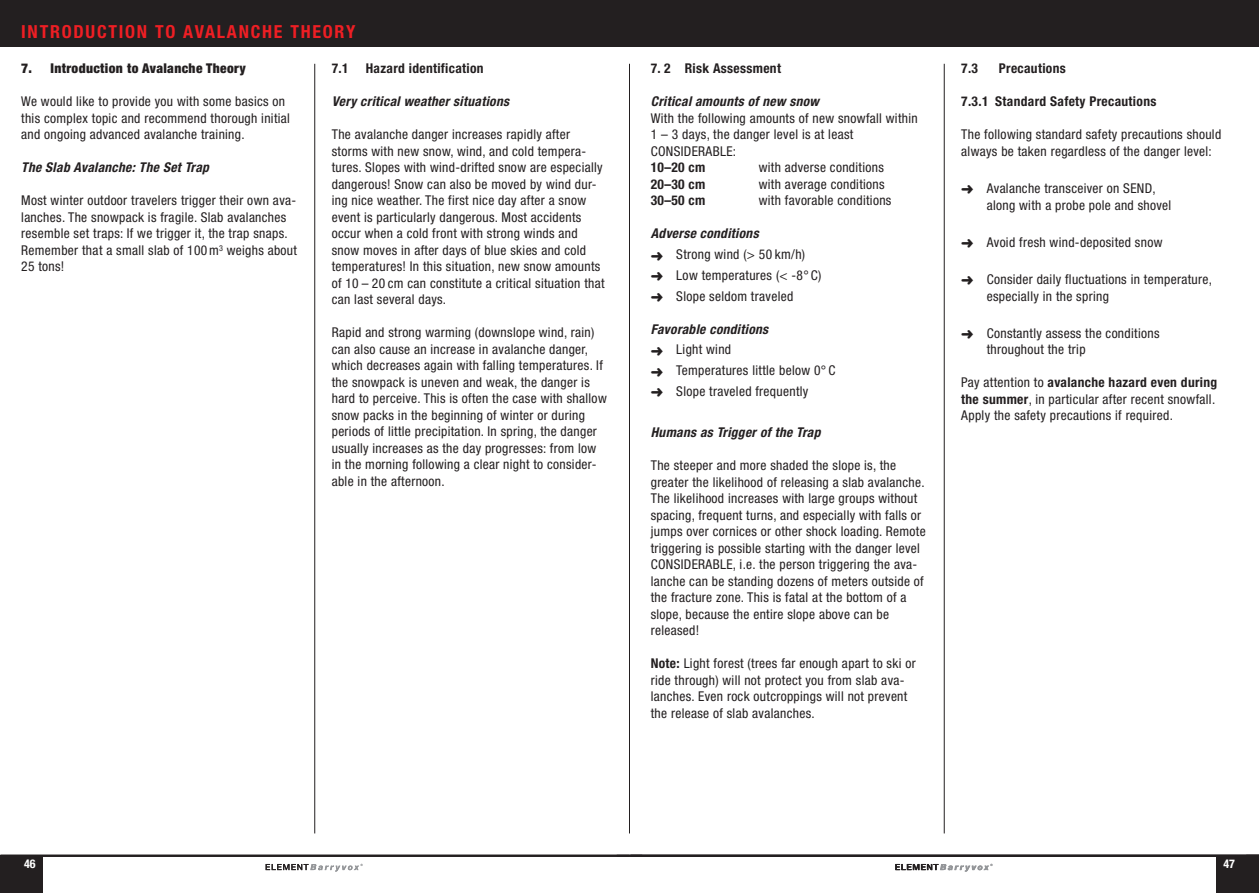
<style>
.page{position:relative;width:1259px;height:893px;background:#fff}
.page>*{position:absolute;margin:0;border:0;box-sizing:border-box;transform-origin:0 0}
.t1{font:700 condensed 18px "Helvetica Neue LT";letter-spacing:.095em;color:#ee1e24}
.t2{font:condensed 13.5px/16.5px "Helvetica Neue LT";letter-spacing:.025em;color:#231f20}
.t3{font:700 condensed 13.5px "Helvetica Neue LT";letter-spacing:.025em;color:#231f20}
.t4{font:italic 700 condensed 13.5px "Helvetica Neue LT";letter-spacing:.025em;color:#231f20}
.t5{font:900 condensed 13.5px "Helvetica Neue LT";letter-spacing:.025em;color:#231f20}
.t6{font:700 condensed 12px "Helvetica Neue LT";color:#fff}
.s1{font-weight:700;font-style:italic}
.s2{font-weight:700}
</style>
<div class="page">
<div style="left:629px;top:0;width:630px;height:47px;background:#231f20"></div>
<div style="left:1216px;top:856px;width:43px;height:37px;background:#231f20"></div>
<hr style="left:944px;top:64px;width:1px;height:769px;background:#231f20">
<div style="left:0;top:0;width:629px;height:47px;background:#231f20"></div>
<hr style="left:0;top:855px;width:629px;height:2px;background:#231f20">
<hr style="left:314px;top:64px;width:1px;height:769px;background:#231f20">
<hr style="left:629px;top:64px;width:1px;height:769px;background:#231f20">
<div style="left:0;top:856px;width:43px;height:37px;background:#231f20"></div>
<hr style="left:630px;top:855px;width:629px;height:2px;background:#231f20">
<svg style="left:895px;top:864px;width:97px;height:7px"></svg>
<hr style="left:1px;top:855px;width:641px;height:2px;background:#231f20">
<svg style="left:266px;top:864px;width:97px;height:7px"></svg>
<h1 class="t1" style="left:21px;top:25px;width:335px">INTRODUCTION TO AVALANCHE THEORY</h1>
<p class="t5" style="left:21px;top:64px;width:226px">7. Introduction to Avalanche Theory</p>
<p class="t2" style="left:21px;top:95px;width:270px">We would like to provide you with some basics on this complex topic and recommend thorough initial and ongoing advanced avalanche training.</p>
<p class="t4" style="left:21px;top:163px;width:189px">The Slab Avalanche: The Set Trap</p>
<p class="t2" style="left:21px;top:194px;width:277px">Most winter outdoor travelers trigger their own ava&shy;lanches. The snowpack is fragile. Slab avalanches resemble set traps: If we trigger it, the trap snaps.<br>Remember that a small slab of 100m<sup>3</sup> weighs about 25 tons!</p>
<p class="t3" style="left:332px;top:64px;width:18px">7.1</p>
<p class="t3" style="left:366px;top:64px;width:119px">Hazard identification</p>
<p class="t4" style="left:332px;top:97px;width:179px">Very critical weather situations</p>
<p class="t2" style="left:332px;top:128px;width:274px">The avalanche danger increases rapidly after storms with new snow, wind, and cold tempera&shy;tures. Slopes with wind-drifted snow are especially dangerous! Snow can also be moved by wind dur&shy;ing nice weather. The first nice day after a snow event is particularly dangerous. Most accidents occur when a cold front with strong winds and snow moves in after days of blue skies and cold temperatures! In this situation, new snow amounts of 10 – 20 cm can constitute a critical situation that can last several days.</p>
<p class="t2" style="left:332px;top:325px;width:277px">Rapid and strong warming (downslope wind, rain) can also cause an increase in avalanche danger, which decreases again with falling temperatures. If the snowpack is uneven and weak, the danger is hard to perceive. This is often the case with shallow snow packs in the beginning of winter or during periods of little precipitation. In spring, the danger usually increases as the day progresses: from low in the morning following a clear night to consider&shy;able in the afternoon.</p>
<p class="t3" style="left:651px;top:64px;width:132px">7. 2 Risk Assessment</p>
<p class="t4" style="left:651px;top:97px;width:170px">Critical amounts of new snow</p>
<p class="t2" style="left:651px;top:111px;width:268px">With the following amounts of new snowfall within<br>1 – 3 days, the danger level is at least<br>CONSIDERABLE:</p>
<p class="t3" style="left:651px;top:163px;width:56px">10–20 cm</p>
<p class="t2" style="left:759px;top:161px;width:127px">with adverse conditions</p>
<p class="t3" style="left:651px;top:179px;width:56px">20–30 cm</p>
<p class="t2" style="left:759px;top:177px;width:127px">with average conditions</p>
<p class="t3" style="left:651px;top:196px;width:56px">30–50 cm</p>
<p class="t2" style="left:759px;top:194px;width:134px">with favorable conditions</p>
<p class="t2" style="left:651px;top:224px;width:172px;line-height:20.7px"><span class="s1">Adverse conditions<br></span>➜ Strong wind (&gt; 50 km/h)<br>➜ Low temperatures (&lt; -8° C) ➜ Slope seldom traveled</p>
<p class="t2" style="left:651px;top:320px;width:186px;line-height:20.7px"><span class="s1">Favorable conditions<br></span>➜ Light wind<br>➜ Temperatures little below 0° C ➜ Slope traveled frequently</p>
<p class="t4" style="left:651px;top:428px;width:171px">Humans as Trigger of the Trap</p>
<p class="t2" style="left:651px;top:458px;width:276px">The steeper and more shaded the slope is, the greater the likelihood of releasing a slab avalanche.<br>The likelihood increases with large groups without spacing, frequent turns, and especially with falls or jumps over cornices or other shock loading. Remote triggering is possible starting with the danger level CONSIDERABLE, i.e. the person triggering the ava&shy;lanche can be standing dozens of meters outside of the fracture zone. This is fatal at the bottom of a slope, because the entire slope above can be released!</p>
<p class="t2" style="left:651px;top:656px;width:266px"><span class="s2">Note:</span> Light forest (trees far enough apart to ski or ride through) will not protect you from slab ava&shy;lanches. Even rock outcroppings will not prevent the release of slab avalanches.</p>
<p class="t3" style="left:961px;top:64px;width:18px">7.3</p>
<p class="t3" style="left:999px;top:64px;width:68px">Precautions</p>
<p class="t3" style="left:961px;top:97px;width:197px">7.3.1 Standard Safety Precautions</p>
<p class="t2" style="left:961px;top:127px;width:261px">The following standard safety precautions should always be taken regardless of the danger level:</p>
<p class="t2" style="left:986px;top:181px;width:186px;text-indent:-26px">➜ Avalanche transceiver on SEND, along with a probe pole and shovel</p>
<p class="t2" style="left:961px;top:235px;width:203px">➜ Avoid fresh wind-deposited snow</p>
<p class="t2" style="left:986px;top:272px;width:227px;text-indent:-26px">➜ Consider daily fluctuations in temperature, especially in the spring</p>
<p class="t2" style="left:986px;top:326px;width:174px;text-indent:-26px">➜ Constantly assess the conditions throughout the trip</p>
<p class="t2" style="left:961px;top:375px;width:257px">Pay attention to <span class="s2">avalanche hazard even during the summer</span>, in particular after recent snowfall.<br>Apply the safety precautions if required.</p>
<p class="t6" style="left:24px;top:859px;width:13px">46</p>
<p class="t6" style="left:1223px;top:859px;width:13px">47</p>
</div>
